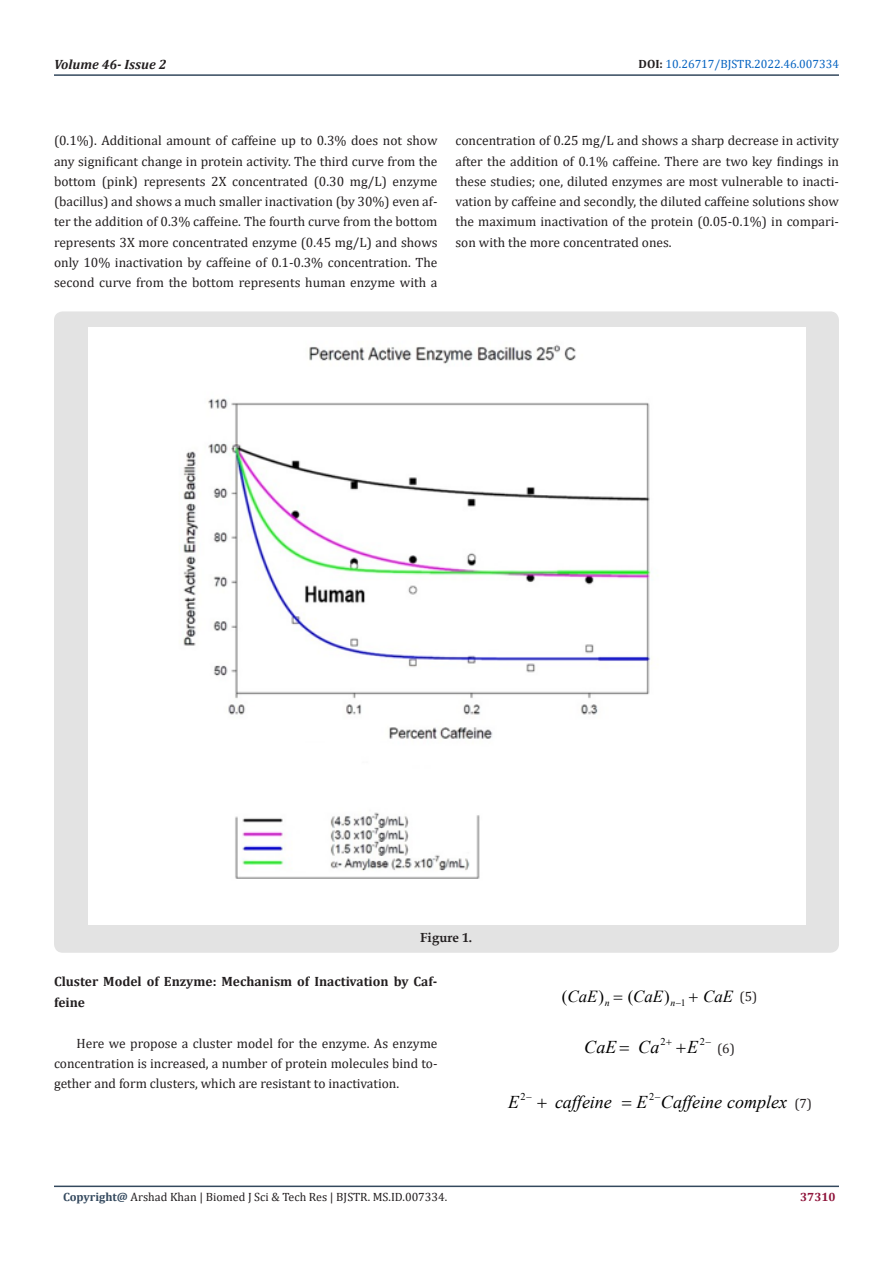
<style>
.page{position:relative;width:893px;height:1263px;background:#fff}
.page>*{position:absolute;margin:0;border:0;box-sizing:border-box;transform-origin:0 0}
.t1{font:italic 18px "Times New Roman";color:#000}
.t2{font:italic 16.8px "Times New Roman";color:#000}
.t3{font:13.5px/20.2px "Cambria";color:#231f20;text-align:justify}
.t4{font:700 13.5px/20.2px "Cambria";color:#231f20}
.t5{font:italic 700 13.5px "Cambria";color:#231f20}
.t6{font:700 13.2px "Book Antiqua";color:#231f20}
.t7{font:12px "Cambria";color:#231f20}
.t8{font:12px "Cambria";color:#0563c1}
.t9{font:700 12px "Cambria";color:#8f133a}
.t10{font:10.35px "Times New Roman";color:#000}
.t11{font:italic 9.75px "Times New Roman";color:#000}
.s1{font-weight:700;color:#231f20}
.s2{font-weight:700;color:#34495e}
.s3{font-style:normal}
</style>
<div class="page">
<hr style="left:54px;top:1185px;width:785px;height:2px;background:#34495e">
<hr style="left:54px;top:74px;width:785px;height:2px;background:#34495e">
<div style="left:54px;top:311px;width:785px;height:642px;background:#e3e3e3;border-radius:9px"></div>
<div style="left:89px;top:327px;width:717px;height:597px;background:#fff"></div>
<p class="t5" style="left:54px;top:55px;width:114px">Volume 46- Issue 2</p>
<p class="t8" style="left:639px;top:57px;width:202px"><span class="s1">DOI:</span> 10.26717/BJSTR.2022.46.007334</p>
<p class="t3" style="left:54px;top:131px;width:385px">(0.1%). Additional amount of caffeine up to 0.3% does not show any significant change in protein activity. The third curve from the bottom (pink) represents 2X concentrated (0.30 mg/L) enzyme (bacillus) and shows a much smaller inactivation (by 30%) even af&shy;ter the addition of 0.3% caffeine. The fourth curve from the bottom represents 3X more concentrated enzyme (0.45 mg/L) and shows only 10% inactivation by caffeine of 0.1-0.3% concentration. The second curve from the bottom represents human enzyme with a</p>
<p class="t3" style="left:455px;top:131px;width:385px">concentration of 0.25 mg/L and shows a sharp decrease in activity after the addition of 0.1% caffeine. There are two key findings in these studies; one, diluted enzymes are most vulnerable to inacti&shy;vation by caffeine and secondly, the diluted caffeine solutions show the maximum inactivation of the protein (0.05-0.1%) in compari&shy;son with the more concentrated ones.</p>
<p class="t6" style="left:420px;top:928px;width:53px">Figure 1.</p>
<p class="t4" style="left:54px;top:971px;width:385px">Cluster Model of Enzyme: Mechanism of Inactivation by Caf&shy;feine</p>
<p class="t3" style="left:54px;top:1033px;width:385px;text-indent:22px">Here we propose a cluster model for the enzyme. As enzyme concentration is increased, a number of protein molecules bind to&shy;gether and form clusters, which are resistant to inactivation.</p>
<p class="t7" style="left:63px;top:1190px;width:386px"><span class="s2">Copyright@</span> Arshad Khan | Biomed J Sci &amp; Tech Res | BJSTR. MS.ID.007334.</p>
<p class="t2" style="left:562px;top:984px;width:44px"><span class="s3">(</span>CaE<span class="s3">)</span></p>
<p class="t2" style="left:628px;top:984px;width:44px"><span class="s3">(</span>CaE<span class="s3">)</span></p>
<p class="t2" style="left:703px;top:984px;width:32px">CaE</p>
<p class="t11" style="left:605px;top:996px;width:6px">n</p>
<p class="t3" style="left:739px;top:986px;width:19px">(5)</p>
<p class="t10" style="left:660px;top:1034px;width:7px">2</p>
<p class="t10" style="left:700px;top:1034px;width:13px">2−</p>
<p class="t11" style="left:670px;top:996px;width:17px">n−<span class="s3">1</span></p>
<p class="t1" style="left:584px;top:1034px;width:77px">CaE Ca</p>
<p class="t1" style="left:687px;top:1034px;width:12px">E</p>
<p class="t3" style="left:717px;top:1038px;width:19px">(6)</p>
<p class="t10" style="left:521px;top:1089px;width:13px">2−</p>
<p class="t10" style="left:649px;top:1089px;width:13px">2−</p>
<p class="t1" style="left:508px;top:1089px;width:12px">E</p>
<p class="t1" style="left:555px;top:1089px;width:58px">caffeine</p>
<p class="t1" style="left:637px;top:1089px;width:152px">E Caffeine complex</p>
<p class="t3" style="left:794px;top:1093px;width:19px">(7)</p>
<p class="t9" style="left:800px;top:1188px;width:37px">37310</p>
</div>
